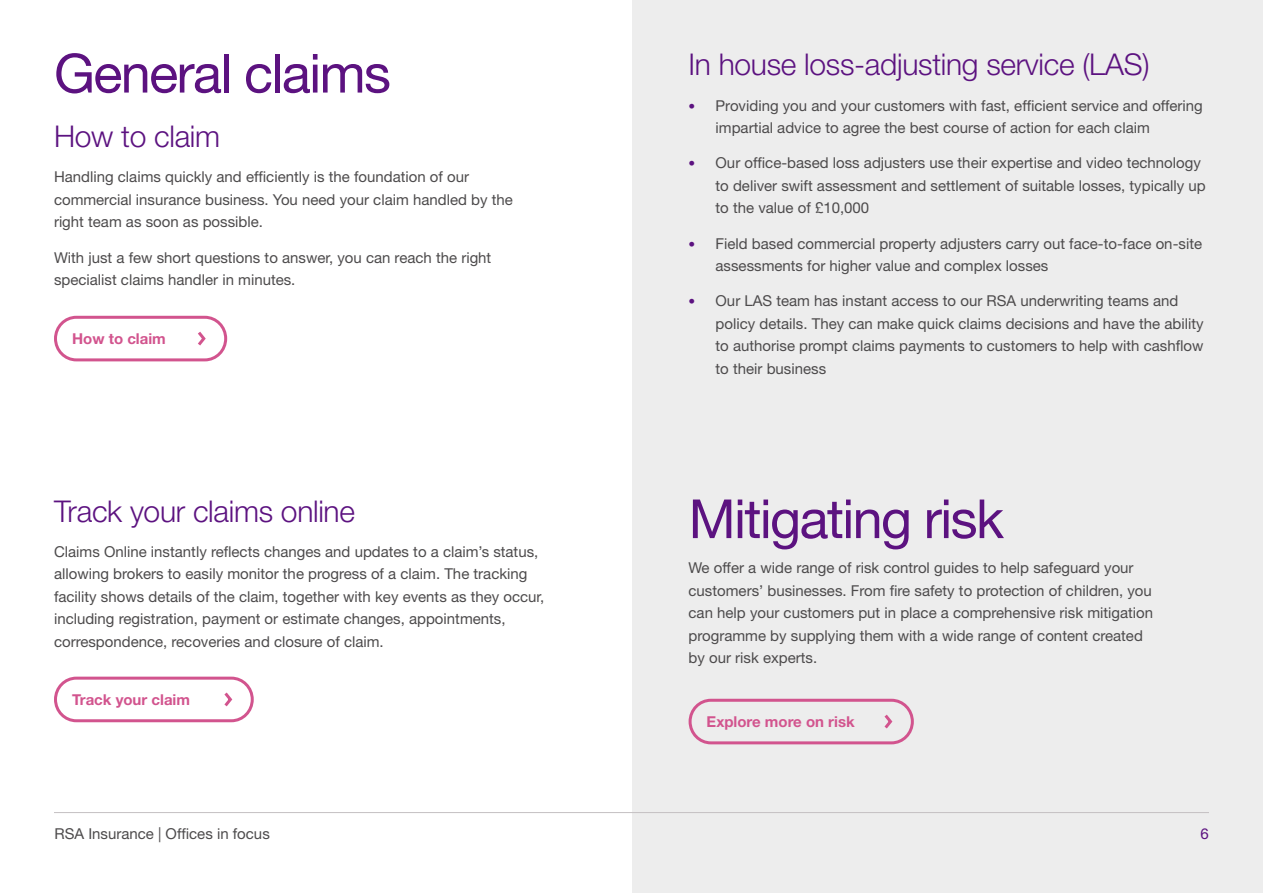
<style>
.page{position:relative;width:1263px;height:893px;background:#fff}
.page>*{position:absolute;margin:0;border:0;box-sizing:border-box;transform-origin:0 0}
.t1{font:54px "Helvetica Neue LT Pro";letter-spacing:-.03em;color:#5c1280}
.t2{font:300 30px "Helvetica Neue LT Pro";letter-spacing:-.01em;color:#5c1280}
.t3{font:15px/22.5px "Helvetica Neue LT Pro";color:#4d4b4c}
.t4{font:700 15px "Helvetica Neue LT Pro";color:#d2548e}
.t5{font:15px "Helvetica Neue LT Pro";color:#5c1280}
.s1{font-size:13.5px;color:#5c1280}
</style>
<div class="page">
<div style="left:632px;top:0;width:631px;height:893px;background:#ededed"></div>
<div style="left:54px;top:316px;width:173px;height:45px;border:3px solid #d2548e;border-radius:21px"></div>
<svg style="left:198px;top:331px;width:8px;height:15px"></svg>
<div style="left:54px;top:677px;width:200px;height:45px;border:3px solid #d2548e;border-radius:21px"></div>
<svg style="left:224px;top:692px;width:9px;height:15px"></svg>
<div style="left:689px;top:699px;width:225px;height:45px;border:3px solid #d2548e;border-radius:21px"></div>
<svg style="left:884px;top:714px;width:9px;height:15px"></svg>
<hr style="left:54px;top:812px;width:1155px;height:1px;background:#c4c0c2">
<h1 class="t1" style="left:54px;top:40px;width:338px">General claims</h1>
<h2 class="t2" style="left:54px;top:118px;width:168px">How to claim</h2>
<p class="t3" style="left:54px;top:165px;width:460px">Handling claims quickly and efficiently is the foundation of our commercial insurance business. You need your claim handled by the right team as soon as possible.</p>
<p class="t3" style="left:54px;top:246px;width:439px">With just a few short questions to answer, you can reach the right specialist claims handler in minutes.</p>
<p class="t4" style="left:72px;top:329px;width:95px">How to claim</p>
<h2 class="t2" style="left:54px;top:493px;width:302px">Track your claims online</h2>
<p class="t3" style="left:54px;top:540px;width:492px">Claims Online instantly reflects changes and updates to a claim’s status, allowing brokers to easily monitor the progress of a claim. The tracking facility shows details of the claim, together with key events as they occur, including registration, payment or estimate changes, appointments, correspondence, recoveries and closure of claim.</p>
<p class="t4" style="left:72px;top:690px;width:120px">Track your claim</p>
<h2 class="t2" style="left:688px;top:46px;width:462px">In house loss-adjusting service (LAS)</h2>
<p class="t3" style="left:716px;top:94px;width:489px;text-indent:-27px"><span class="s1">•</span> Providing you and your customers with fast, efficient service and offering impartial advice to agree the best course of action for each claim</p>
<p class="t3" style="left:716px;top:151px;width:492px;text-indent:-27px"><span class="s1">•</span> Our office-based loss adjusters use their expertise and video technology to deliver swift assessment and settlement of suitable losses, typically up to the value of £10,000</p>
<p class="t3" style="left:716px;top:232px;width:488px;text-indent:-27px"><span class="s1">•</span> Field based commercial property adjusters carry out face-to-face on-site assessments for higher value and complex losses</p>
<p class="t3" style="left:716px;top:290px;width:489px;text-indent:-27px"><span class="s1">•</span> Our LAS team has instant access to our RSA underwriting teams and policy details. They can make quick claims decisions and have the ability to authorise prompt claims payments to customers to help with cashflow to their business</p>
<h1 class="t1" style="left:688px;top:486px;width:317px">Mitigating risk</h1>
<p class="t3" style="left:688px;top:556px;width:466px">We offer a wide range of risk control guides to help safeguard your customers’ businesses. From fire safety to protection of children, you can help your customers put in place a comprehensive risk mitigation programme by supplying them with a wide range of content created by our risk experts.</p>
<p class="t4" style="left:707px;top:712px;width:150px">Explore more on risk</p>
<p class="t3" style="left:55px;top:822px;width:217px">RSA Insurance | Offices in focus</p>
<p class="t5" style="left:1200px;top:824px;width:10px">6</p>
</div>
